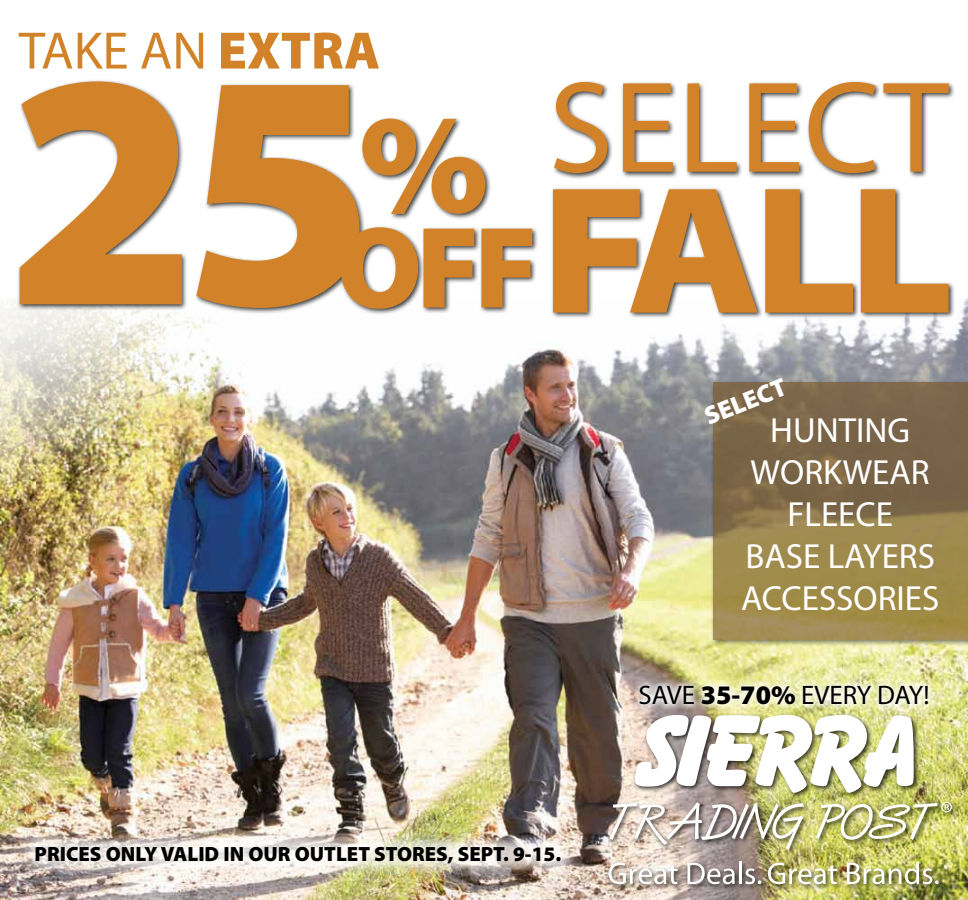
<style>
.page{position:relative;width:968px;height:900px;background:#fff}
.page>*{position:absolute;margin:0;border:0;box-sizing:border-box;transform-origin:0 0}
.t1{font:900 337.12px "Myriad Pro";color:#d28329}
.t2{font:900 semi-expanded 182.88px "Myriad Pro";color:#d28329}
.t3{font:900 141.88px "Myriad Pro";color:#d28329}
.t4{font:130.88px "Myriad Pro";color:#d28329}
.t5{font:53px "Myriad Pro";color:#d28329}
.t6{font:35px/42px "Myriad Pro";color:#fff;text-align:center}
.t7{font:26.88px "Myriad Pro";color:#000}
.t8{font:900 25.5px "Myriad Pro";color:#fff}
.t9{font:900 20.62px "Myriad Pro";color:#000}
.s1{font-weight:900}
.s2{font-stretch:normal;font-size:117px}
</style>
<div class="page">
<img style="left:0;top:299px;width:968px;height:601px">
<div style="left:606px;top:712px;width:352px;height:179px;background:#000;opacity:.75"></div>
<img style="left:634px;top:715px;width:280px;height:78px">
<img style="left:609px;top:802px;width:195px;height:49px">
<svg style="left:608px;top:863px;width:69px;height:21px"></svg>
<svg style="left:687px;top:863px;width:47px;height:21px"></svg>
<hr style="left:739px;top:862px;width:2px;height:22px;background:#fff">
<svg style="left:745px;top:868px;width:16px;height:16px"></svg>
<svg style="left:768px;top:863px;width:69px;height:21px"></svg>
<img style="left:846px;top:862px;width:92px;height:22px">
<img style="left:815px;top:802px;width:136px;height:38px">
<div style="left:17px;top:79px;width:521px;height:236px;background:#000;opacity:.75"></div>
<div style="left:550px;top:187px;width:405px;height:132px;background:#000;opacity:.75"></div>
<div style="left:551px;top:79px;width:404px;height:100px;background:#000;opacity:.75"></div>
<div style="left:18px;top:830px;width:556px;height:48px;background:#fff;opacity:.75"></div>
<div style="left:630px;top:677px;width:304px;height:34px;background:#fff;opacity:.83"></div>
<div style="left:710px;top:380px;width:258px;height:267px;background:#000;opacity:.75"></div>
<svg style="left:713px;top:382px;width:255px;height:258px;background:#8c774a"></svg>
<h3 class="t5" style="left:19px;top:18px;width:363px">TAKE AN <span class="s1">EXTRA</span></h3>
<h1 class="t1" style="left:6px;top:-1px;width:371px">25</h1>
<h3 class="t4" style="left:548px;top:47px;width:401px">SELECT</h3>
<h3 class="t3" style="left:359px;top:84px;width:132px">%</h3>
<h2 class="t2" style="left:336px;top:146px;width:618px"><span class="s2">OFF</span>FALL</h2>
<p class="t8" style="left:700px;top:404px;width:88px;rotate:-22deg">SELECT</p>
<h3 class="t6" style="left:741px;top:409px;width:200px">HUNTING<br>WORKWEAR<br>FLEECE<br>BASE LAYERS<br>ACCESSORIES</h3>
<p class="t9" style="left:35px;top:842px;width:528px">PRICES ONLY VALID IN OUR OUTLET STORES, SEPT. 9-15.</p>
<h3 class="t7" style="left:638px;top:679px;width:292px">SAVE <span class="s1">35-70%</span> EVERY DAY!</h3>
</div>
